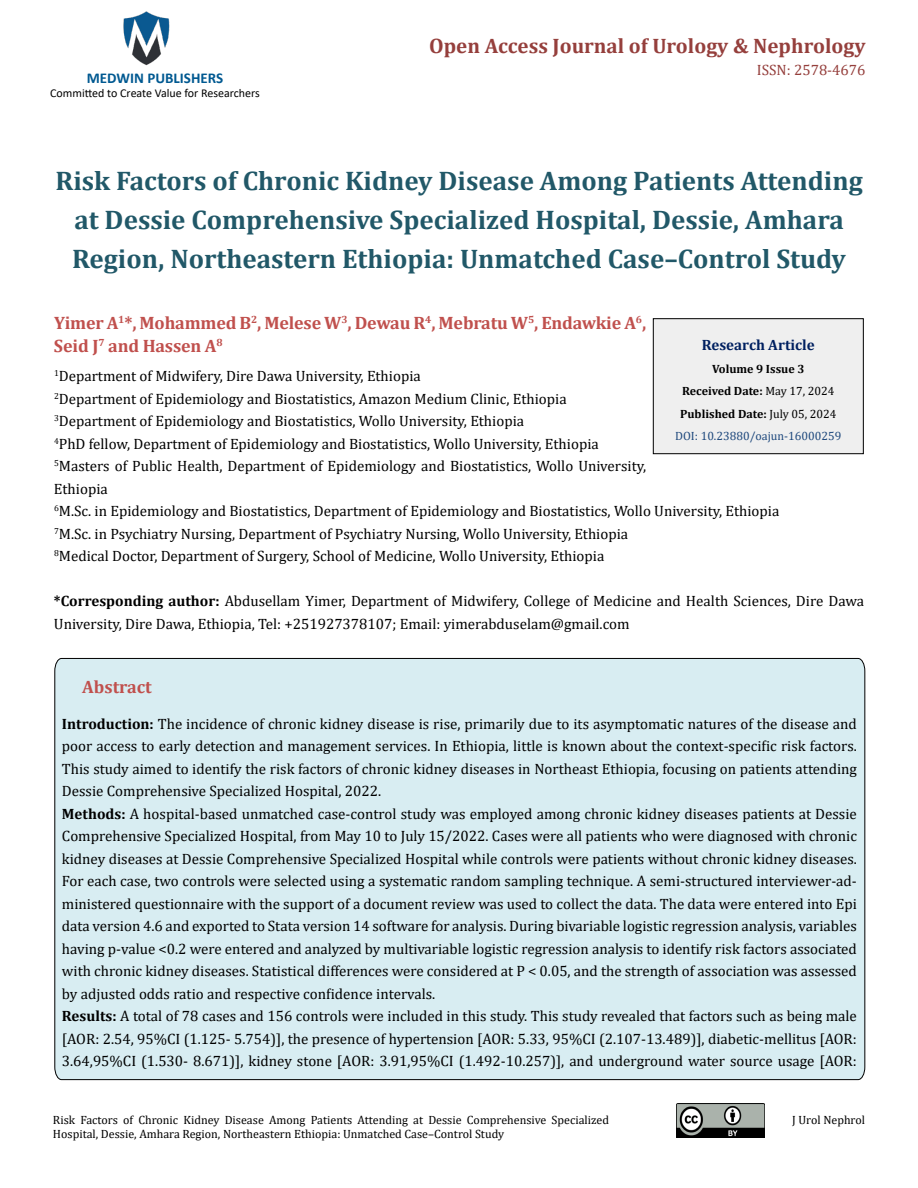
<style>
.page{position:relative;width:918px;height:1188px;background:#fff}
.page>*{position:absolute;margin:0;border:0;box-sizing:border-box;transform-origin:0 0}
.t1{font:700 27px/39px "Cambria";color:#215868;text-align:center}
.t2{font:700 21px "Cambria";color:#953f3c}
.t3{font:700 18px/22.5px "Cambria";letter-spacing:-.01em;color:#c0504d}
.t4{font:15px/22.5px "Cambria";color:#000}
.t5{font:700 15px "Calibri";color:#005991}
.t6{font:700 15px "Cambria";color:#002060}
.t7{font:15px "Cambria";color:#953f3c}
.t8{font:12px/14.4px "Cambria";color:#000}
.t9{font:700 12px/22.5px "Cambria";color:#000;text-align:center}
.t10{font:12px "Calibri";color:#000}
.s1{font-weight:700}
.s2{font-weight:400}
.s3{font-weight:400;color:#1f497d}
</style>
<div class="page">
<img style="left:123px;top:11px;width:47px;height:55px">
<img style="left:676px;top:1104px;width:89px;height:33px">
<div style="left:653px;top:319px;width:210px;height:135px;background:#efefef"></div>
<div style="left:653px;top:318px;width:211px;height:136px;border:1px solid #000"></div>
<div style="left:54px;top:658px;width:812px;height:422px;background:#d8edf2"></div>
<p class="t5" style="left:87px;top:67px;width:138px">MEDWIN PUBLISHERS</p>
<p class="t10" style="left:50px;top:85px;width:211px">Committed to Create Value for Researchers</p>
<h2 class="t2" style="left:429px;top:31px;width:438px">Open Access Journal of Urology &amp; Nephrology</h2>
<p class="t7" style="left:757px;top:62px;width:110px">ISSN: 2578-4676</p>
<h1 class="t1" style="left:55px;top:160px;width:809px">Risk Factors of Chronic Kidney Disease Among Patients Attending at Dessie Comprehensive Specialized Hospital, Dessie, Amhara<br>Region, Northeastern Ethiopia: Unmatched Case–Control Study</h1>
<p class="t3" style="left:54px;top:311px;width:594px">Yimer A<sup>1</sup>*, Mohammed B<sup>2</sup>, Melese W<sup>3</sup>, Dewau R<sup>4</sup>, Mebratu W<sup>5</sup>, Endawkie A<sup>6</sup>,<br>Seid J<sup>7</sup> and Hassen A<sup>8</sup></p>
<p class="t4" style="left:54px;top:365px;width:727px"><sup>1</sup>Department of Midwifery, Dire Dawa University, Ethiopia<br><sup>2</sup>Department of Epidemiology and Biostatistics, Amazon Medium Clinic, Ethiopia<br><sup>3</sup>Department of Epidemiology and Biostatistics, Wollo University, Ethiopia<br><sup>4</sup>PhD fellow, Department of Epidemiology and Biostatistics, Wollo University, Ethiopia<br><sup>5</sup>Masters of Public Health, Department of Epidemiology and Biostatistics, Wollo University,<br>Ethiopia<br><sup>6</sup>M.Sc. in Epidemiology and Biostatistics, Department of Epidemiology and Biostatistics, Wollo University, Ethiopia <sup>7</sup>M.Sc. in Psychiatry Nursing, Department of Psychiatry Nursing, Wollo University, Ethiopia<br><sup>8</sup>Medical Doctor, Department of Surgery, School of Medicine, Wollo University, Ethiopia</p>
<p class="t4" style="left:54px;top:590px;width:812px"><span class="s1">*Corresponding author:</span> Abdusellam Yimer, Department of Midwifery, College of Medicine and Health Sciences, Dire Dawa<br>University, Dire Dawa, Ethiopia, Tel: +251927378107; Email: yimerabduselam@gmail.com</p>
<p class="t6" style="left:702px;top:335px;width:114px">Research Article</p>
<p class="t9" style="left:675px;top:357px;width:168px">Volume 9 Issue 3<br>Received Date: <span class="s2">May 17, 2024<br></span>Published Date: <span class="s2">July 05, 2024<br></span><span class="s3">DOI: 10.23880/oajun-16000259</span></p>
<p class="t3" style="left:82px;top:675px;width:71px">Abstract</p>
<p class="t4" style="left:62px;top:713px;width:797px"><span class="s1">Introduction:</span> The incidence of chronic kidney disease is rise, primarily due to its asymptomatic natures of the disease and poor access to early detection and management services. In Ethiopia, little is known about the context-specific risk factors.<br>This study aimed to identify the risk factors of chronic kidney diseases in Northeast Ethiopia, focusing on patients attending Dessie Comprehensive Specialized Hospital, 2022.<br><span class="s1">Methods:</span> A hospital-based unmatched case-control study was employed among chronic kidney diseases patients at Dessie Comprehensive Specialized Hospital, from May 10 to July 15/2022. Cases were all patients who were diagnosed with chronic kidney diseases at Dessie Comprehensive Specialized Hospital while controls were patients without chronic kidney diseases.<br>For each case, two controls were selected using a systematic random sampling technique. A semi-structured interviewer-ad&shy;ministered questionnaire with the support of a document review was used to collect the data. The data were entered into Epi data version 4.6 and exported to Stata version 14 software for analysis. During bivariable logistic regression analysis, variables having p-value &lt;0.2 were entered and analyzed by multivariable logistic regression analysis to identify risk factors associated with chronic kidney diseases. Statistical differences were considered at P &lt; 0.05, and the strength of association was assessed by adjusted odds ratio and respective confidence intervals.<br><span class="s1">Results:</span> A total of 78 cases and 156 controls were included in this study. This study revealed that factors such as being male [AOR: 2.54, 95%CI (1.125- 5.754)], the presence of hypertension [AOR: 5.33, 95%CI (2.107-13.489)], diabetic-mellitus [AOR:<br>3.64,95%CI (1.530- 8.671)], kidney stone [AOR: 3.91,95%CI (1.492-10.257)], and underground water source usage [AOR:</p>
<p class="t8" style="left:53px;top:1113px;width:558px">Risk Factors of Chronic Kidney Disease Among Patients Attending at Dessie Comprehensive Specialized<br>Hospital, Dessie, Amhara Region, Northeastern Ethiopia: Unmatched Case–Control Study</p>
<p class="t8" style="left:792px;top:1113px;width:74px">J Urol Nephrol</p>
</div>
